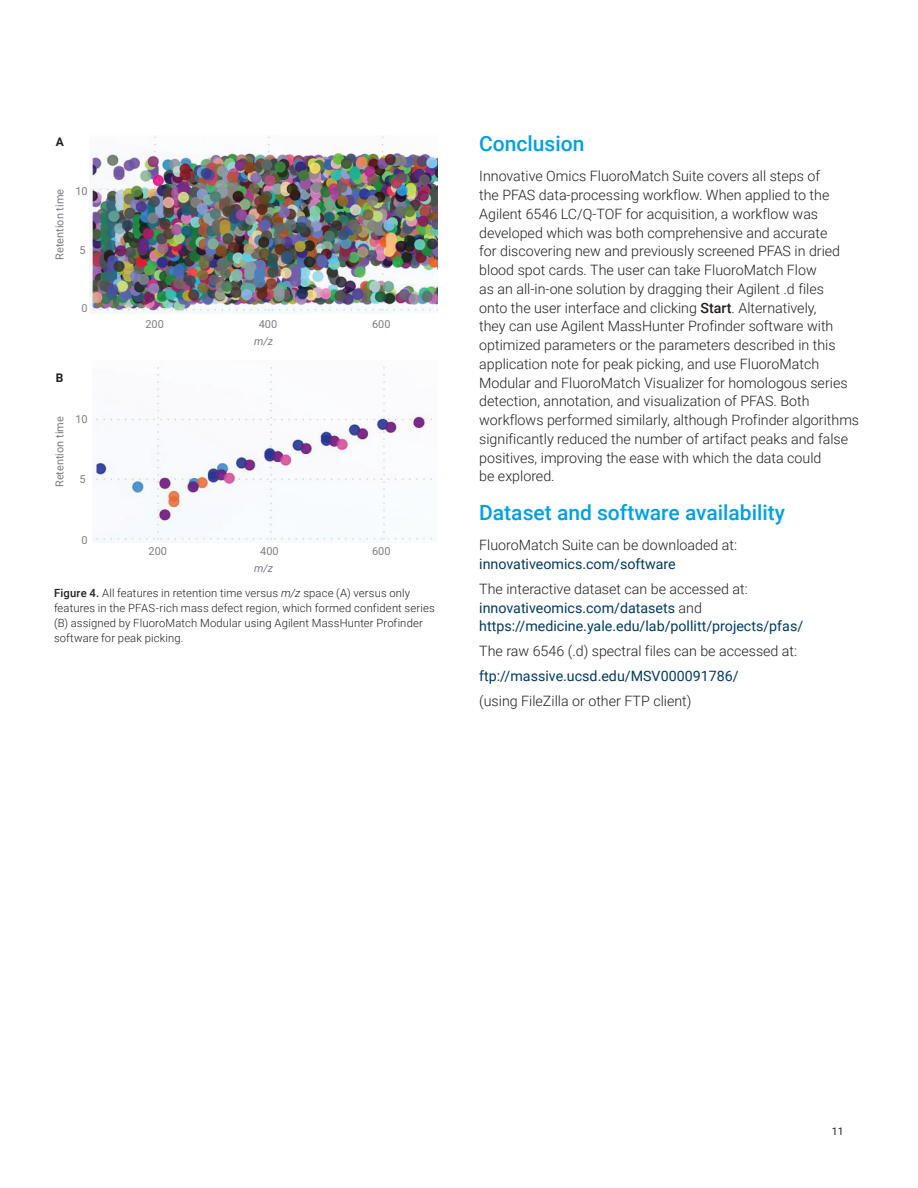
<style>
.page{position:relative;width:918px;height:1188px;background:#fff}
.page>*{position:absolute;margin:0;border:0;box-sizing:border-box;transform-origin:0 0}
.Header_1{font:500 21px "Roboto";color:#00a1e3}
.Text{font:300 14.25px/18.8px "Roboto";color:#231f20}
.Text-2{font:14.25px/18.8px "Roboto";color:#003a63}
.t1{font:700 12px "Roboto";color:#231f20}
.t2{font:300 11.25px/15px "Roboto";letter-spacing:.01em;color:#231f20}
.t3{font:10.95px "Roboto";color:#797d84}
.t4{font:italic 10.95px "Roboto";color:#797d84}
.t5{font:10.5px "Roboto";color:#231f20}
.s1{font-weight:500}
.s2{font-style:italic}
.s3{font-weight:400;color:#003a63}
.s4{font-weight:300;color:#231f20}
</style>
<div class="page">
<img style="left:93px;top:367px;width:340px;height:176px">
<img style="left:90px;top:136px;width:348px;height:178px">
<p class="t1" style="left:56px;top:134px;width:10px">A</p>
<p class="t3" style="left:52px;top:260px;width:72px;rotate:-90deg">Retention time</p>
<p class="t3" style="left:75px;top:183px;width:14px">10</p>
<p class="t3" style="left:80px;top:242px;width:8px">5</p>
<p class="t3" style="left:82px;top:301px;width:8px">0</p>
<p class="t1" style="left:56px;top:369px;width:9px">B</p>
<p class="t3" style="left:52px;top:487px;width:72px;rotate:-90deg">Retention time</p>
<p class="t3" style="left:75px;top:412px;width:14px">10</p>
<p class="t3" style="left:80px;top:472px;width:8px">5</p>
<p class="t3" style="left:82px;top:532px;width:8px">0</p>
<p class="t3" style="left:145px;top:316px;width:20px">200</p>
<p class="t3" style="left:259px;top:316px;width:20px">400</p>
<p class="t3" style="left:372px;top:316px;width:20px">600</p>
<p class="t4" style="left:254px;top:333px;width:21px">m/z</p>
<p class="t3" style="left:149px;top:544px;width:20px">200</p>
<p class="t3" style="left:260px;top:544px;width:20px">400</p>
<p class="t3" style="left:372px;top:544px;width:20px">600</p>
<p class="t4" style="left:254px;top:560px;width:21px">m/z</p>
<p class="t2" style="left:54px;top:585px;width:382px"><span class="s1">Figure 4.</span> All features in retention time versus <span class="s2">m/z</span> space (A) versus only features in the PFAS-rich mass defect region, which formed confident series (B) assigned by FluoroMatch Modular using Agilent MassHunter Profinder software for peak picking.</p>
<p class="Header_1" style="left:479px;top:129px;width:107px">Conclusion</p>
<p class="Text" style="left:479px;top:166px;width:381px">Innovative Omics FluoroMatch Suite covers all steps of<br>the PFAS data-processing workflow. When applied to the Agilent 6546 LC/Q-TOF for acquisition, a workflow was developed which was both comprehensive and accurate<br>for discovering new and previously screened PFAS in dried blood spot cards. The user can take FluoroMatch Flow<br>as an all-in-one solution by dragging their Agilent .d files<br>onto the user interface and clicking <span class="s1">Start</span>. Alternatively,<br>they can use Agilent MassHunter Profinder software with optimized parameters or the parameters described in this application note for peak picking, and use FluoroMatch Modular and FluoroMatch Visualizer for homologous series detection, annotation, and visualization of PFAS. Both workflows performed similarly, although Profinder algorithms significantly reduced the number of artifact peaks and false positives, improving the ease with which the data could<br>be explored.</p>
<p class="Header_1" style="left:479px;top:498px;width:307px">Dataset and software availability</p>
<p class="Text" style="left:479px;top:535px;width:259px">FluoroMatch Suite can be downloaded at: <span class="s3">innovativeomics.com/software</span></p>
<p class="Text-2" style="left:479px;top:579px;width:325px"><span class="s4">The interactive dataset can be accessed at: </span>innovativeomics.com/datasets <span class="s4">and </span>https://medicine.yale.edu/lab/pollitt/projects/pfas/</p>
<p class="Text" style="left:479px;top:641px;width:319px">The raw 6546 (.d) spectral files can be accessed at:</p>
<p class="Text-2" style="left:479px;top:666px;width:261px">ftp://massive.ucsd.edu/MSV000091786/</p>
<p class="Text" style="left:479px;top:691px;width:214px">(using FileZilla or other FTP client)</p>
<p class="t5" style="left:832px;top:1124px;width:13px">11</p>
</div>
